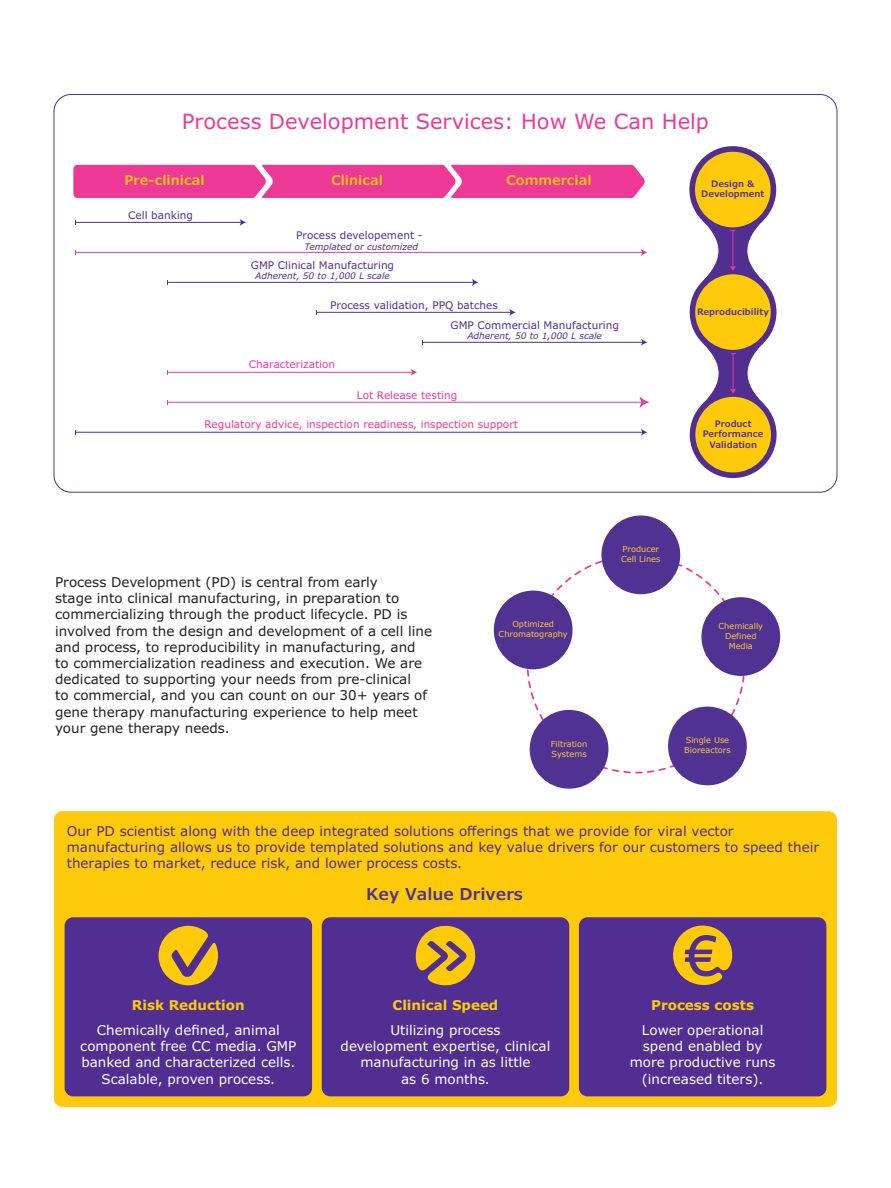
<style>
.page{position:relative;width:891px;height:1188px;background:#fff}
.page>*{position:absolute;margin:0;border:0;box-sizing:border-box;transform-origin:0 0}
.t1{font:21px "Verdana Pro";color:#ed3896}
.t2{font:600 16.5px "Verdana Pro";color:#4f3192}
.t3{font:13.5px/16.2px "Verdana Pro";color:#231f20}
.t4{font:13.5px/16.2px "Verdana Pro";color:#fff;text-align:center}
.t5{font:13.5px/16.2px "Verdana Pro";color:#502e92}
.t6{font:700 13.5px "Verdana Pro";color:#feca0a}
.t7{font:600 13.5px "Verdana Pro";color:#feca0a}
.t8{font:10.5px "Verdana Pro";color:#502e92}
.t9{font:10.5px "Verdana Pro";color:#ed3896}
.t10{font:italic 9px "Verdana Pro";color:#502e92}
.t11{font:600 9px/10.4px "Verdana Pro";color:#502e92;text-align:center}
.t12{font:8.25px/9.9px "Verdana";color:#fec932}
</style>
<div class="page">
<div style="left:54px;top:811px;width:783px;height:296px;background:#feca0a;border-radius:9px"></div>
<div style="left:73px;top:165px;width:572px;height:33px;background:#ed3896"></div>
<hr style="left:76px;top:222px;width:166px;height:1px;background:#502e92">
<svg style="left:240px;top:219px;width:6px;height:7px"></svg>
<hr style="left:167px;top:282px;width:307px;height:1px;background:#502e92">
<svg style="left:472px;top:279px;width:6px;height:7px"></svg>
<hr style="left:167px;top:372px;width:246px;height:1px;background:#ed3896">
<svg style="left:411px;top:369px;width:6px;height:7px"></svg>
<hr style="left:167px;top:402px;width:476px;height:1px;background:#ed3896">
<svg style="left:638px;top:396px;width:11px;height:12px"></svg>
<hr style="left:317px;top:312px;width:194px;height:1px;background:#502e92">
<svg style="left:509px;top:309px;width:7px;height:7px"></svg>
<hr style="left:422px;top:342px;width:221px;height:1px;background:#502e92">
<svg style="left:641px;top:339px;width:6px;height:7px"></svg>
<hr style="left:76px;top:252px;width:567px;height:1px;background:#ed3896">
<svg style="left:641px;top:249px;width:6px;height:7px"></svg>
<hr style="left:76px;top:432px;width:567px;height:1px;background:#502e92">
<svg style="left:641px;top:429px;width:6px;height:7px"></svg>
<svg style="left:689px;top:146px;width:88px;height:332px"></svg>
<div style="left:602px;top:516px;width:78px;height:78px;background:#4f3292;border-radius:50%"></div>
<div style="left:701px;top:597px;width:79px;height:79px;background:#4f3292;border-radius:50%"></div>
<div style="left:668px;top:707px;width:79px;height:78px;background:#4f3292;border-radius:50%"></div>
<div style="left:530px;top:710px;width:78px;height:79px;background:#4f3292;border-radius:50%"></div>
<div style="left:494px;top:591px;width:79px;height:78px;background:#4f3292;border-radius:50%"></div>
<div style="left:65px;top:917px;width:247px;height:179px;background:#502e92;border-radius:9px"></div>
<div style="left:322px;top:917px;width:247px;height:179px;background:#502e92;border-radius:9px"></div>
<div style="left:579px;top:917px;width:247px;height:179px;background:#502e92;border-radius:9px"></div>
<svg style="left:158px;top:926px;width:61px;height:60px"></svg>
<svg style="left:673px;top:925px;width:60px;height:60px"></svg>
<svg style="left:415px;top:925px;width:61px;height:61px"></svg>
<h1 class="t1" style="left:182px;top:108px;width:529px">Process Development Services: How We Can Help</h1>
<p class="t7" style="left:125px;top:172px;width:81px">Pre-clinical</p>
<p class="t8" style="left:128px;top:208px;width:66px">Cell banking</p>
<p class="t7" style="left:331px;top:172px;width:53px">Clinical</p>
<p class="t7" style="left:506px;top:172px;width:87px">Commercial</p>
<p class="t8" style="left:296px;top:229px;width:128px">Process developement -</p>
<p class="t10" style="left:305px;top:241px;width:115px">Templated or customized</p>
<p class="t8" style="left:251px;top:258px;width:145px">GMP Clinical Manufacturing</p>
<p class="t10" style="left:255px;top:270px;width:136px">Adherent, 50 to 1,000 L scale</p>
<p class="t8" style="left:330px;top:299px;width:169px">Process validation, PPQ batches</p>
<p class="t9" style="left:249px;top:358px;width:88px">Characterization</p>
<p class="t8" style="left:451px;top:319px;width:170px">GMP Commercial Manufacturing</p>
<p class="t10" style="left:467px;top:330px;width:136px">Adherent, 50 to 1,000 L scale</p>
<p class="t9" style="left:357px;top:388px;width:102px">Lot Release testing</p>
<p class="t9" style="left:205px;top:418px;width:315px">Regulatory advice, inspection readiness, inspection support</p>
<p class="t11" style="left:701px;top:179px;width:65px">Design &amp;<br>Development</p>
<p class="t11" style="left:697px;top:306px;width:73px">Reproducibility</p>
<p class="t11" style="left:703px;top:419px;width:62px">Product<br>Performance<br>Validation</p>
<p class="t3" style="left:55px;top:574px;width:379px">Process Development (PD) is central from early<br>stage into clinical manufacturing, in preparation to commercializing through the product lifecycle. PD is involved from the design and development of a cell line and process, to reproducibility in manufacturing, and to commercialization readiness and execution. We are dedicated to supporting your needs from pre-clinical<br>to commercial, and you can count on our 30+ years of gene therapy manufacturing experience to help meet your gene therapy needs.</p>
<p class="t12" style="left:499px;top:620px;width:71px;text-align:center">Optimized<br>Chromatography</p>
<p class="t12" style="left:621px;top:544px;width:41px">Producer<br>Cell Lines</p>
<p class="t12" style="left:718px;top:621px;width:46px;text-align:center">Chemically<br>Defined<br>Media</p>
<p class="t12" style="left:551px;top:739px;width:38px">Filtration<br>Systems</p>
<p class="t12" style="left:684px;top:736px;width:48px">Single Use<br>Bioreactors</p>
<p class="t5" style="left:67px;top:823px;width:754px">Our PD scientist along with the deep integrated solutions offerings that we provide for viral vector manufacturing allows us to provide templated solutions and key value drivers for our customers to speed their therapies to market, reduce risk, and lower process costs.</p>
<p class="t6" style="left:132px;top:996px;width:114px">Risk Reduction</p>
<p class="t4" style="left:80px;top:1022px;width:218px">Chemically defined, animal component free CC media. GMP banked and characterized cells.<br>Scalable, proven process.</p>
<p class="t2" style="left:366px;top:883px;width:158px">Key Value Drivers</p>
<p class="t6" style="left:393px;top:996px;width:107px">Clinical Speed</p>
<p class="t4" style="left:341px;top:1022px;width:211px">Utilizing process<br>development expertise, clinical manufacturing in as little<br>as 6 months.</p>
<p class="t6" style="left:651px;top:996px;width:104px">Process costs</p>
<p class="t4" style="left:630px;top:1022px;width:147px">Lower operational spend enabled by more productive runs (increased titers).</p>
</div>
